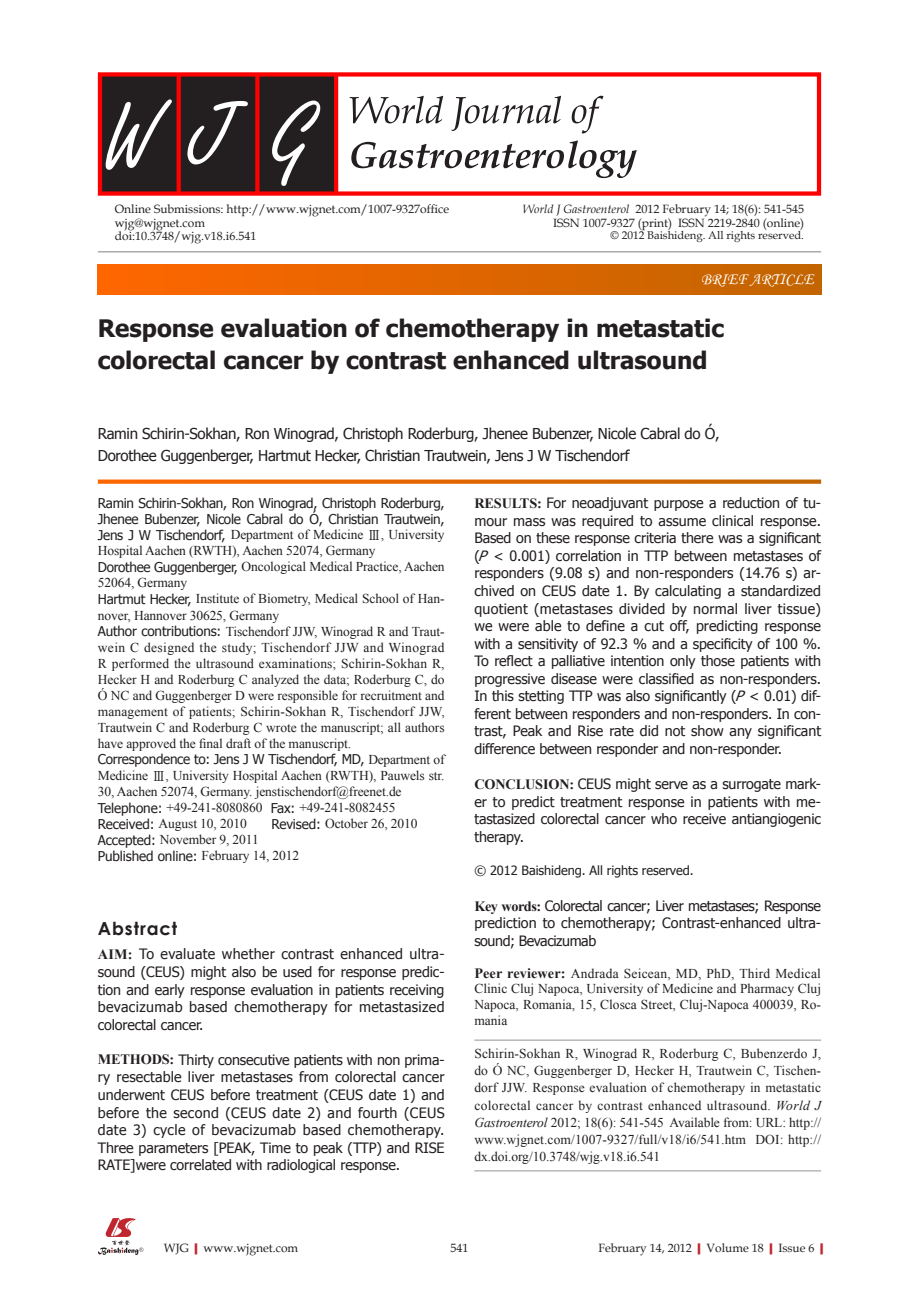
<style>
.page{position:relative;width:919px;height:1289px;background:#fff}
.page>*{position:absolute;margin:0;border:0;box-sizing:border-box;transform-origin:0 0}
.题目{font:700 24px/31.5px "Tahoma";color:#231f20}
.t1{font:700 18px "Century Gothic";letter-spacing:.05em;color:#231f20}
.t2{font:16.5px "Monotype Corsiva";color:#fff}
.作者{font:15px "Tahoma";letter-spacing:-.02em;color:#231f20}
.摘要-1{font:14.25px/17.5px "Tahoma";letter-spacing:-.01em;color:#231f20;text-align:justify}
.作者信息区{font:13.5px/16px "Times New Roman";letter-spacing:-.01em;color:#231f20;text-align:justify}
.作者信息区-2{font:13.5px/15.9px "Tahoma";letter-spacing:-.015em;color:#231f20;text-align:justify}
.摘要-1-2{font:12.75px "Tahoma";letter-spacing:-.005em;color:#231f20}
.t3{font:12px "Book Antiqua";color:#231f20}
.t4{font:11.25px "Book Antiqua";color:#231f20}
.s1{font-style:italic}
.s2{font-family:"Times New Roman"}
.s3{font-family:"Koz Min Pro"}
.s4{font-family:"Tahoma"}
.s5{font-family:"Times New Roman";font-weight:700}
.s6{font-weight:700;font-size:14.25px}
.s7{font-weight:700;color:#c0262d}
</style>
<div class="page">
<div style="left:98px;top:264px;width:723px;height:30px;background:linear-gradient(to right,#f60,#c16500)"></div>
<hr style="left:98px;top:251px;width:723px;height:1px;background:#808285">
<div style="left:100px;top:73px;width:236px;height:122px;background:#231f20"></div>
<div style="left:176px;top:73px;width:5px;height:122px;background:#f00"></div>
<svg style="left:255px;top:77px;width:4px;height:114px"></svg>
<hr style="left:334px;top:73px;width:4px;height:122px;background:#f00">
<div style="left:98px;top:72px;width:723px;height:124px;border:4px solid #f00"></div>
<svg style="left:272px;top:101px;width:48px;height:85px"></svg>
<svg style="left:187px;top:101px;width:61px;height:63px"></svg>
<svg style="left:106px;top:99px;width:66px;height:71px"></svg>
<svg style="left:349px;top:96px;width:254px;height:37px"></svg>
<svg style="left:351px;top:140px;width:285px;height:38px"></svg>
<svg style="left:98px;top:479px;width:723px;height:5px"></svg>
<svg style="left:98px;top:1218px;width:45px;height:36px"></svg>
<hr style="left:474px;top:1039px;width:347px;height:1px;background:#939598">
<hr style="left:474px;top:1170px;width:347px;height:1px;background:#939598">
<p class="t3" style="left:115px;top:201px;width:336px">Online Submissions: http://www.wjgnet.com/1007-9327office</p>
<p class="t3" style="left:115px;top:214px;width:92px">wjg@wjgnet.com</p>
<p class="t3" style="left:115px;top:228px;width:143px">doi:10.3748/wjg.v18.i6.541</p>
<p class="t3" style="left:523px;top:201px;width:283px"><span class="s1">World J Gastroenterol</span> 2012 February 14; 18(6): 541-545</p>
<p class="t3" style="left:553px;top:214px;width:252px">ISSN 1007-9327 (print) ISSN 2219-2840 (online)</p>
<p class="t4" style="left:610px;top:228px;width:195px">© 2012 Baishideng. All rights reserved.</p>
<p class="t2" style="left:701px;top:269px;width:114px">BRIEF ARTICLE</p>
<p class="题目" style="left:98px;top:311px;width:627px">Response evaluation of chemotherapy in metastatic colorectal cancer by contrast enhanced ultrasound</p>
<p class="作者" style="left:98px;top:423px;width:623px">Ramin Schirin-Sokhan, Ron Winograd, Christoph Roderburg, Jhenee Bubenzer, Nicole Cabral do Ó,</p>
<p class="作者" style="left:98px;top:446px;width:533px">Dorothee Guggenberger, Hartmut Hecker, Christian Trautwein, Jens J W Tischendorf</p>
<p class="作者信息区-2" style="left:98px;top:494px;width:348px">Ramin Schirin-Sokhan, Ron Winograd, Christoph Roderburg, Jhenee Bubenzer, Nicole Cabral do Ó, Christian Trautwein, Jens J W Tischendorf, <span class="s2">Department of Medicine</span> <span class="s3">Ⅲ</span><span class="s2">, University Hospital Aachen (RWTH), Aachen 52074, Germany</span></p>
<p class="作者信息区" style="left:98px;top:558px;width:348px"><span class="s4">Dorothee Guggenberger,</span> Oncological Medical Practice, Aachen<br>52064, Germany</p>
<p class="作者信息区" style="left:98px;top:590px;width:348px"><span class="s4">Hartmut Hecker,</span> Institute of Biometry, Medical School of Han&shy;nover, Hannover 30625, Germany</p>
<p class="作者信息区" style="left:98px;top:623px;width:348px"><span class="s4">Author contributions:</span> Tischendorf JJW, Winograd R and Traut&shy;wein C designed the study; Tischendorf JJW and Winograd R performed the ultrasound examinations; Schirin-Sokhan R, Hecker H and Roderburg C analyzed the data; Roderburg C, do Ó NC and Guggenberger D were responsible for recruitment and management of patients; Schirin-Sokhan R, Tischendorf JJW, Trautwein C and Roderburg C wrote the manuscript; all authors have approved the final draft of the manuscript.</p>
<p class="作者信息区" style="left:98px;top:751px;width:348px"><span class="s4">Correspondence to: Jens J W Tischendorf, MD,</span> Department of Medicine <span class="s3">Ⅲ</span>, University Hospital Aachen (RWTH), Pauwels str.<br>30, Aachen 52074, Germany. jenstischendorf@freenet.de</p>
<p class="作者信息区" style="left:98px;top:799px;width:299px"><span class="s4">Telephone:</span> +49-241-8080860 <span class="s4">Fax:</span> +49-241-8082455</p>
<p class="作者信息区" style="left:98px;top:815px;width:150px"><span class="s4">Received:</span> August 10, 2010</p>
<p class="作者信息区" style="left:271px;top:815px;width:148px"><span class="s4">Revised:</span> October 26, 2010</p>
<p class="作者信息区" style="left:98px;top:831px;width:162px"><span class="s4">Accepted:</span> November 9, 2011</p>
<p class="作者信息区-2" style="left:98px;top:847px;width:203px">Published online: <span class="s2">February 14, 2012</span></p>
<p class="t1" style="left:98px;top:915px;width:81px">Abstract</p>
<p class="摘要-1" style="left:98px;top:944px;width:348px"><span class="s5">AIM:</span> To evaluate whether contrast enhanced ultra&shy;sound (CEUS) might also be used for response predic&shy;tion and early response evaluation in patients receiving bevacizumab based chemotherapy for metastasized colorectal cancer.</p>
<p class="摘要-1" style="left:98px;top:1050px;width:348px"><span class="s5">METHODS:</span> Thirty consecutive patients with non prima&shy;ry resectable liver metastases from colorectal cancer underwent CEUS before treatment (CEUS date 1) and before the second (CEUS date 2) and fourth (CEUS date 3) cycle of bevacizumab based chemotherapy.<br>Three parameters [PEAK, Time to peak (TTP) and RISE RATE]were correlated with radiological response.</p>
<p class="摘要-1" style="left:474px;top:493px;width:348px"><span class="s5">RESULTS:</span> For neoadjuvant purpose a reduction of tu&shy;mour mass was required to assume clinical response.<br>Based on these response criteria there was a significant (<span class="s1">P</span> &lt; 0.001) correlation in TTP between metastases of responders (9.08 s) and non-responders (14.76 s) ar&shy;chived on CEUS date 1. By calculating a standardized quotient (metastases divided by normal liver tissue) we were able to define a cut off, predicting response with a sensitivity of 92.3 % and a specificity of 100 %.<br>To reflect a palliative intention only those patients with progressive disease were classified as non-responders.<br>In this stetting TTP was also significantly (<span class="s1">P</span> &lt; 0.01) dif&shy;ferent between responders and non-responders. In con&shy;trast, Peak and Rise rate did not show any significant difference between responder and non-responder.</p>
<p class="摘要-1" style="left:474px;top:774px;width:348px"><span class="s5">CONCLUSION:</span> CEUS might serve as a surrogate mark&shy;er to predict treatment response in patients with me&shy;tastasized colorectal cancer who receive antiangiogenic therapy.</p>
<p class="摘要-1-2" style="left:474px;top:862px;width:221px">© 2012 Baishideng. All rights reserved.</p>
<p class="摘要-1" style="left:474px;top:896px;width:348px"><span class="s5">Key words:</span> Colorectal cancer; Liver metastases; Response prediction to chemotherapy; Contrast-enhanced ultra&shy;sound; Bevacizumab</p>
<p class="作者信息区" style="left:474px;top:965px;width:348px;line-height:15.6px"><span class="s6">Peer reviewer:</span> Andrada Seicean, MD, PhD, Third Medical Clinic Cluj Napoca, University of Medicine and Pharmacy Cluj Napoca, Romania, 15, Closca Street, Cluj-Napoca 400039, Ro&shy;mania</p>
<p class="作者信息区" style="left:474px;top:1044px;width:348px;line-height:17.2px">Schirin-Sokhan R, Winograd R, Roderburg C, Bubenzerdo J, do Ó NC, Guggenberger D, Hecker H, Trautwein C, Tischen&shy;dorf JJW. Response evaluation of chemotherapy in metastatic colorectal cancer by contrast enhanced ultrasound. <span class="s1">World J Gastroenterol</span> 2012; 18(6): 541-545 Available from: URL: http:// www.wjgnet.com/1007-9327/full/v18/i6/541.htm DOI: http:// dx.doi.org/10.3748/wjg.v18.i6.541</p>
<p class="t3" style="left:164px;top:1239px;width:136px">WJG<span class="s7">|</span>www.wjgnet.com</p>
<p class="t3" style="left:450px;top:1239px;width:19px">541</p>
<p class="t3" style="left:598px;top:1239px;width:232px">February 14, 2012<span class="s7">|</span>Volume 18<span class="s7">|</span>Issue 6<span class="s7">|</span></p>
</div>
